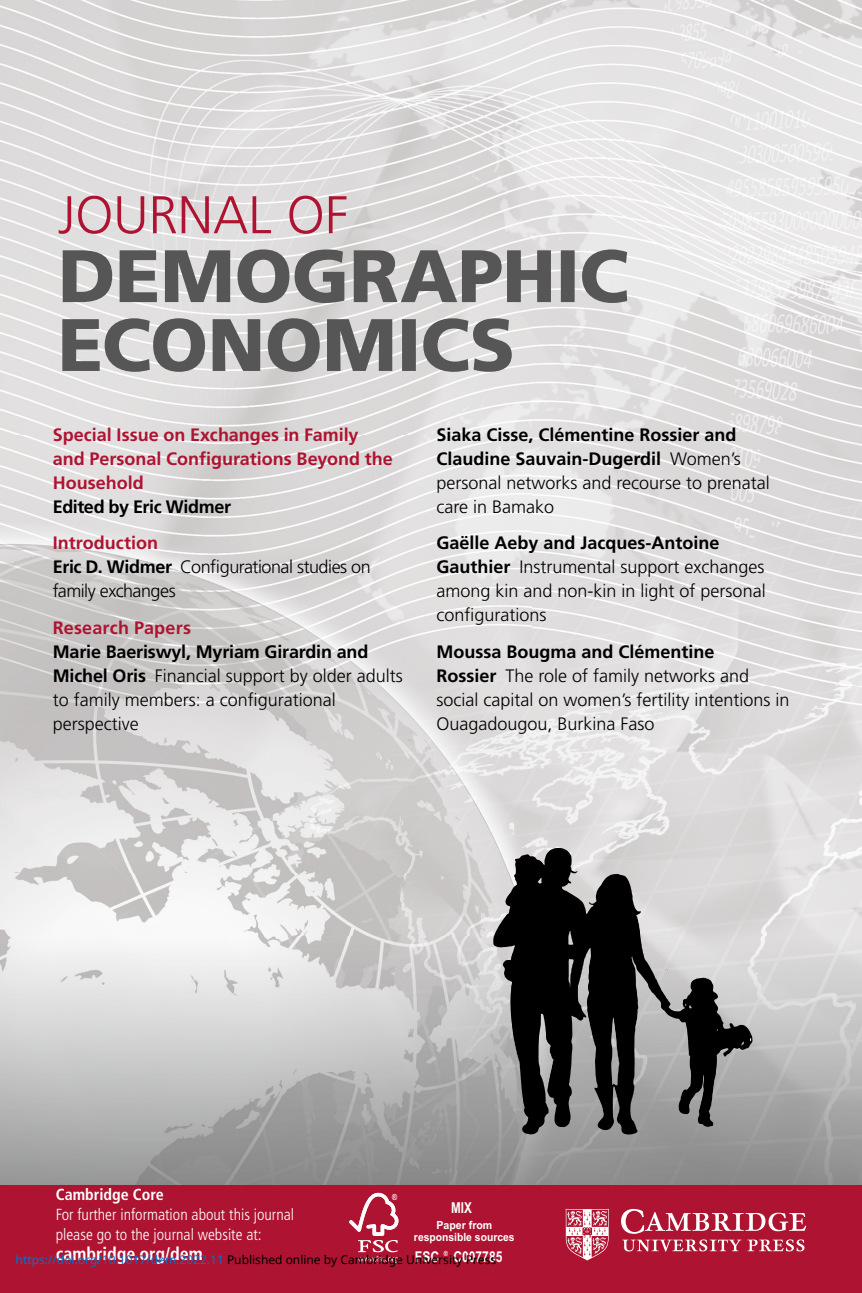
<style>
.page{position:relative;width:862px;height:1293px;background:#fff}
.page>*{position:absolute;margin:0;border:0;box-sizing:border-box;transform-origin:0 0}
.t1{font:300 18px/24px "Frutiger";color:#000}
.t2{font:700 18px/24px "Frutiger";color:#ae1431}
.t3{font:300 18px/24px "Frutiger";letter-spacing:-.03em;color:#000}
.t4{font:700 18px "Frutiger";letter-spacing:-.02em;color:#000}
.t5{font:700 condensed 18px "Frutiger";color:#fff}
.t6{font:300 condensed 16px/20px "Frutiger";color:#fff}
.t7{font:700 condensed 16px "Frutiger";color:#fff}
.t8{font:700 15px "Arial Narrow";color:#fff}
.t9{font:700 15px "Arial Narrow";color:#fff;scale:.95 1}
.t10{font:12px "Noto Sans";color:#000}
.t11{font:700 11.4px "Arial";color:#fff;scale:.91 1}
.t12{font:700 11.2px "Arial";color:#fff;scale:.95 1}
.t13{font:700 8.4px "Arial Narrow";color:#fff}
.s1{font-weight:700;color:#ae1431}
.s2{font-weight:700}
.s3{font-size:14.8px}
.s4{color:#0172cf}
</style>
<div class="page">
<img style="left:0;top:0;width:862px;height:936px">
<svg style="left:0;top:936px;width:862px;height:249px;background:#bababa"></svg>
<div style="left:0;top:1185px;width:862px;height:108px;background:#ae1431"></div>
<svg style="left:565px;top:1209px;width:241px;height:51px"></svg>
<svg style="left:62px;top:318px;width:450px;height:54px;background:#969595"></svg>
<svg style="left:63px;top:249px;width:564px;height:54px;background:#959393"></svg>
<svg style="left:59px;top:196px;width:287px;height:38px;background:#d4aeb5"></svg>
<svg style="left:493px;top:848px;width:259px;height:287px;background:#6f6f6f"></svg>
<svg style="left:349px;top:1193px;width:49px;height:70px"></svg>
<p class="t2" style="left:53px;top:424px;width:341px">Special Issue on Exchanges in Family and Personal Configurations Beyond the<br>Household</p>
<p class="t4" style="left:53px;top:499px;width:180px">Edited by Eric Widmer</p>
<p class="t3" style="left:53px;top:532px;width:319px"><span class="s1">Introduction<br></span><span class="s2">Eric D. Widmer</span> Configurational studies on family exchanges</p>
<p class="t2" style="left:53px;top:616px;width:140px">Research Papers</p>
<p class="t1" style="left:53px;top:641px;width:352px"><span class="s2">Marie Baeriswyl, Myriam Girardin and Michel Oris</span> Financial support by older adults to family members: a configurational perspective</p>
<p class="t1" style="left:436px;top:424px;width:335px"><span class="s2">Siaka Cisse, Clémentine Rossier and<br>Claudine Sauvain-Dugerdil</span> Women’s personal networks and recourse to prenatal care in Bamako</p>
<p class="t1" style="left:436px;top:532px;width:331px"><span class="s2">Gaëlle Aeby and Jacques-Antoine Gauthier</span> Instrumental support exchanges among kin and non-kin in light of personal configurations</p>
<p class="t1" style="left:436px;top:641px;width:355px"><span class="s2">Moussa Bougma and Clémentine<br>Rossier</span> The role of family networks and social capital on women’s fertility intentions in Ouagadougou, Burkina Faso</p>
<p class="t7" style="left:56px;top:1188px;width:110px">Cambridge Core</p>
<p class="t6" style="left:56px;top:1206px;width:240px">For further information about this journal please go to the journal website at:</p>
<p class="t5" style="left:56px;top:1247px;width:148px">cambridge.org/dem</p>
<p class="t13" style="left:392px;top:1191px;width:7px">®</p>
<p class="t9" style="left:451px;top:1199px;width:23px">MIX</p>
<p class="t12" style="left:436px;top:1219px;width:60px">Paper from</p>
<p class="t11" style="left:414px;top:1230px;width:112px">responsible sources</p>
<p class="t8" style="left:415px;top:1247px;width:89px"><span class="s3">FSC</span> <sup>®</sup> C007785</p>
<p class="t10" style="left:16px;top:1251px;width:482px"><span class="s4">https://doi.org/10.1017/dem.2022.11</span> Published online by Cambridge University Press</p>
</div>
